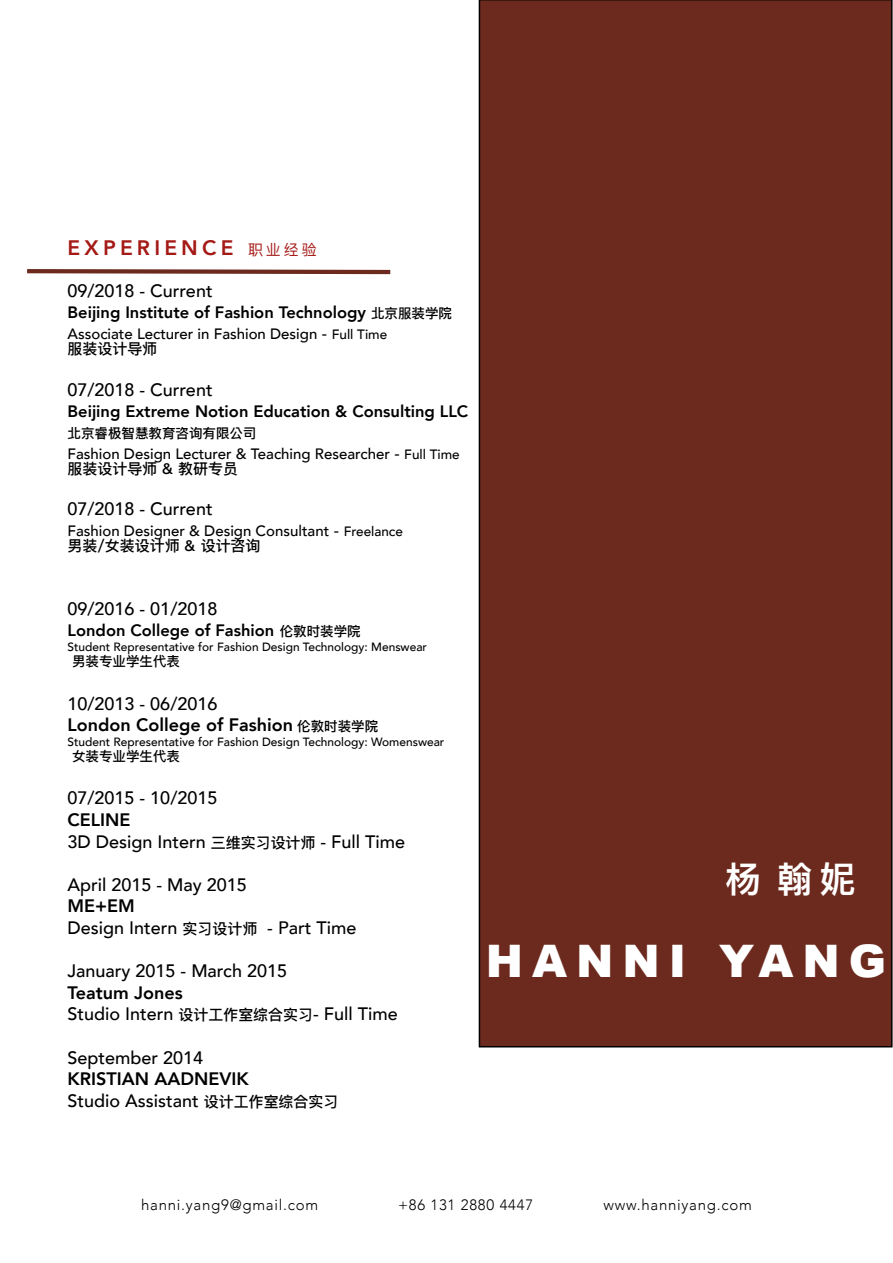
<style>
.page{position:relative;width:893px;height:1263px;background:#fff}
.page>*{position:absolute;margin:0;border:0;box-sizing:border-box;transform-origin:0 0}
.t1{font:900 44.85px "Arial";letter-spacing:.2em;color:#fff}
.t2{font:600 35.85px "Ping Fang TC";color:#fff}
.t3{font:800 20.85px "Avenir";letter-spacing:.2em;color:#a41a16}
.t4{font:500 18px/21.6px "Avenir";color:#000}
.t5{font:800 18px/21.6px "Avenir";color:#000}
.t6{font:800 16.5px "Avenir";color:#000}
.t7{font:500 15px "Avenir";color:#000}
.t8{font:300 15px "Avenir";letter-spacing:.05em;color:#000}
.t9{font:500 15px "Ping Fang TC";color:#000}
.t10{font:500 13.5px "Ping Fang TC";color:#000}
.t11{font:500 12px "Avenir";color:#000}
.s1{font-family:"Ping Fang TC";font-weight:400;font-size:15px}
.s2{font-family:"Ping Fang TC";font-weight:500;font-size:13.5px}
.s3{font-size:16.5px}
.s4{font-size:13.5px}
.s5{font-weight:500}
.s6{font-weight:800}
.s7{font-family:"Ping Fang TC";font-size:15px}
.s8{font-family:"Ping Fang TC";font-weight:500;font-size:15px}
</style>
<div class="page">
<div style="left:479px;top:0;width:414px;height:1047px;background:#6c2a1e"></div>
<svg style="left:27px;top:269px;width:364px;height:6px"></svg>
<p class="t3" style="left:68px;top:232px;width:251px">EXPERIENCE <span class="s1">职业经验</span></p>
<p class="t4" style="left:68px;top:279px;width:147px">09/2018 - Current</p>
<p class="t6" style="left:68px;top:299px;width:386px">Beijing Institute of Fashion Technology <span class="s2">北京服装学院</span></p>
<p class="t7" style="left:68px;top:321px;width:321px">Associate Lecturer in Fashion Design <span class="s3">-</span> <span class="s4">Full Time</span></p>
<p class="t9" style="left:68px;top:339px;width:91px">服装设计导师</p>
<p class="t4" style="left:68px;top:378px;width:147px">07/2018 - Current</p>
<p class="t6" style="left:68px;top:398px;width:402px">Beijing Extreme Notion Education &amp; Consulting LLC</p>
<p class="t10" style="left:68px;top:424px;width:190px">北京睿极智慧教育咨询有限公司</p>
<p class="t7" style="left:68px;top:440px;width:394px">Fashion Design Lecturer &amp; Teaching Researcher <span class="s3">-</span> <span class="s4">Full Time</span></p>
<p class="t9" style="left:68px;top:459px;width:172px">服装设计导师 &amp; 教研专员</p>
<p class="t4" style="left:68px;top:497px;width:147px">07/2018 - Current</p>
<p class="t7" style="left:68px;top:518px;width:337px">Fashion Designer &amp; Design Consultant <span class="s3">-</span> <span class="s4">Freelance</span></p>
<p class="t9" style="left:68px;top:537px;width:194px">男装/女装设计师 &amp; 设计咨询</p>
<p class="t4" style="left:68px;top:597px;width:151px">09/2016 - 01/2018</p>
<p class="t6" style="left:68px;top:618px;width:295px">London College of Fashion <span class="s2">伦敦时装学院</span></p>
<p class="t11" style="left:68px;top:637px;width:361px">Student Representative for Fashion Design Technology: Menswear</p>
<p class="t10" style="left:72px;top:653px;width:110px">男装专业学生代表</p>
<p class="t5" style="left:68px;top:692px;width:312px"><span class="s5">10/2013 - 06/2016<br></span>London College of Fashion <span class="s2">伦敦时装学院</span></p>
<p class="t11" style="left:68px;top:732px;width:378px">Student Representative for Fashion Design Technology: Womenswear</p>
<p class="t10" style="left:72px;top:748px;width:110px">女装专业学生代表</p>
<p class="t4" style="left:68px;top:786px;width:151px">07/2015 - 10/2015</p>
<p class="t4" style="left:68px;top:808px;width:339px"><span class="s6">CELINE<br></span>3D Design Intern <span class="s7">三维实习设计师</span> - Full Time</p>
<p class="t4" style="left:68px;top:873px;width:181px">April 2015 - May 2015</p>
<p class="t4" style="left:68px;top:894px;width:290px"><span class="s6">ME+EM<br></span>Design Intern <span class="s7">实习设计师</span> - Part Time</p>
<p class="t4" style="left:68px;top:959px;width:221px">January 2015 - March 2015</p>
<p class="t4" style="left:68px;top:981px;width:332px"><span class="s6">Teatum Jones<br></span>Studio Intern <span class="s7">设计工作室综合实习</span>- Full Time</p>
<p class="t4" style="left:68px;top:1045px;width:137px">September 2014</p>
<p class="t5" style="left:68px;top:1068px;width:272px">KRISTIAN AADNEVIK<br><span class="s5">Studio Assistant</span> <span class="s8">设计工作室综合实习</span></p>
<h2 class="t2" style="left:725px;top:857px;width:132px">杨翰妮</h2>
<h1 class="t1" style="left:486px;top:928px;width:402px">HANNI YANG</h1>
<p class="t8" style="left:141px;top:1195px;width:179px">hanni.yang9@gmail.com</p>
<p class="t8" style="left:398px;top:1195px;width:137px">+86 131 2880 4447</p>
<p class="t8" style="left:604px;top:1195px;width:150px">www.hanniyang.com</p>
</div>
